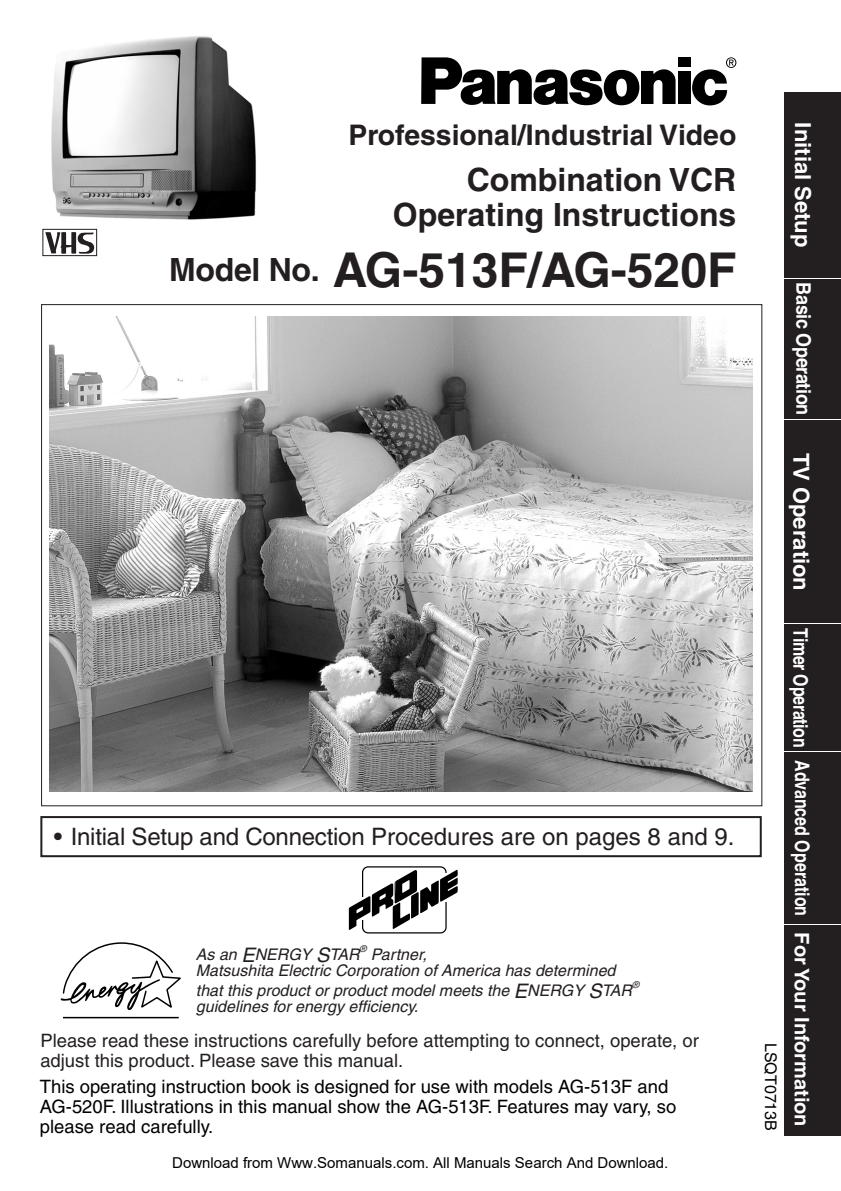
<style>
.page{position:relative;width:841px;height:1191px;background:#fff}
.page>*{position:absolute;margin:0;border:0;box-sizing:border-box;transform-origin:0 0}
.t1{font:700 48px "Helvetica";color:#231f20}
.t2{font:700 32px/35px "Helvetica";color:#231f20;text-align:right}
.t3{font:700 28.4px "Helvetica";color:#231f20}
.t4{font:24px "Helvetica";letter-spacing:-.01em;color:#231f20}
.t5{font:700 22px "Helvetica";color:#fff}
.t6{font:700 20px "Helvetica";letter-spacing:-.015em;color:#fff;scale:.8 1}
.t7{font:700 20px "Helvetica";letter-spacing:-.015em;color:#fff;scale:.9 1}
.t8{font:18.4px/19.8px "Helvetica";color:#000}
.t9{font:18.4px/19.8px "Helvetica";color:#231f20}
.t10{font:italic 16px/16px "Helvetica";color:#231f20}
.t11{font:16px "Helvetica";color:#000}
.t12{font:15px "Arial";color:#000}
.t13{font:italic 9.4px "Helvetica";color:#231f20}
.s1{font-size:32px}
.s2{font-size:20px}
</style>
<div class="page">
<div style="left:40px;top:815px;width:721px;height:42px;border:2px solid #231f20"></div>
<div style="left:784px;top:279px;width:56px;height:139px;background:#231f20"></div>
<div style="left:784px;top:92px;width:56px;height:185px;background:#231f20"></div>
<div style="left:784px;top:420px;width:56px;height:203px;background:#231f20"></div>
<div style="left:784px;top:624px;width:56px;height:126px;background:#231f20"></div>
<div style="left:784px;top:752px;width:56px;height:171px;background:#231f20"></div>
<div style="left:784px;top:925px;width:56px;height:210px;background:#231f20"></div>
<hr style="left:63px;top:1016px;width:116px;height:2px;background:#000">
<svg style="left:61px;top:942px;width:120px;height:68px"></svg>
<div style="left:677px;top:57px;width:13px;height:9px;background:#000"></div>
<div style="left:677px;top:71px;width:13px;height:33px;background:#000"></div>
<svg style="left:421px;top:57px;width:254px;height:48px"></svg>
<svg style="left:692px;top:57px;width:44px;height:48px"></svg>
<img style="left:51px;top:36px;width:205px;height:184px">
<img style="left:50px;top:316px;width:701px;height:475px">
<div style="left:42px;top:229px;width:55px;height:27px;border:1px solid #231f20"></div>
<svg style="left:45px;top:232px;width:49px;height:22px"></svg>
<div style="left:362px;top:866px;width:84px;height:67px;border:1px solid #000;border-radius:6px"></div>
<svg style="left:348px;top:869px;width:109px;height:60px"></svg>
<h3 class="t3" style="left:348px;top:125px;width:389px">Professional/Industrial Video</h3>
<h2 class="t2" style="left:392px;top:165px;width:345px">Combination VCR<br>Operating Instructions</h2>
<h1 class="t1" style="left:169px;top:252px;width:568px"><span class="s1">Model No.</span> AG-513F/AG-520F</h1>
<h3 class="t4" style="left:54px;top:827px;width:681px">• Initial Setup and Connection Procedures are on pages 8 and 9.</h3>
<p class="t10" style="left:196px;top:947px;width:165px">As an <span class="s2">E</span>NERGY <span class="s2">S</span>TAR</p>
<p class="t13" style="left:359px;top:945px;width:8px">®</p>
<p class="t10" style="left:196px;top:947px;width:421px;text-indent:175px">Partner,<br>Matsushita Electric Corporation of Amer i ca has de ter mined</p>
<p class="t10" style="left:196px;top:983px;width:437px">that this prod uct or product mod el meets the <span class="s2">E</span>NERGY <span class="s2">S</span>TAR</p>
<p class="t13" style="left:631px;top:981px;width:8px">®</p>
<p class="t10" style="left:196px;top:999px;width:224px">guide lines for en er gy ef fi cien cy.</p>
<p class="t9" style="left:40px;top:1032px;width:659px">Please read these instructions carefully before attempting to connect, operate, or adjust this product. Please save this manual.</p>
<p class="t8" style="left:40px;top:1077px;width:637px">This operating instruction book is designed for use with models AG-513F and<br>AG-520F. Illustrations in this manual show the AG-513F. Fea tures may vary, so please read care ful ly.</p>
<p class="t12" style="left:172px;top:1153px;width:497px">Download from Www.Somanuals.com. All Manuals Search And Download.</p>
<h3 class="t5" style="left:810px;top:122px;width:126px;rotate:90deg">Initial Setup</h3>
<p class="t7" style="left:810px;top:282px;width:149px;rotate:90deg">Basic Operation</p>
<p class="t11" style="left:776px;top:1042px;width:90px;rotate:90deg">LSQT0713B</p>
<h3 class="t5" style="left:808px;top:452px;width:140px;rotate:90deg">TV Operation</h3>
<p class="t6" style="left:808px;top:628px;width:624px;rotate:90deg">Timer Operation Advanced Operation For Your Information</p>
</div>
